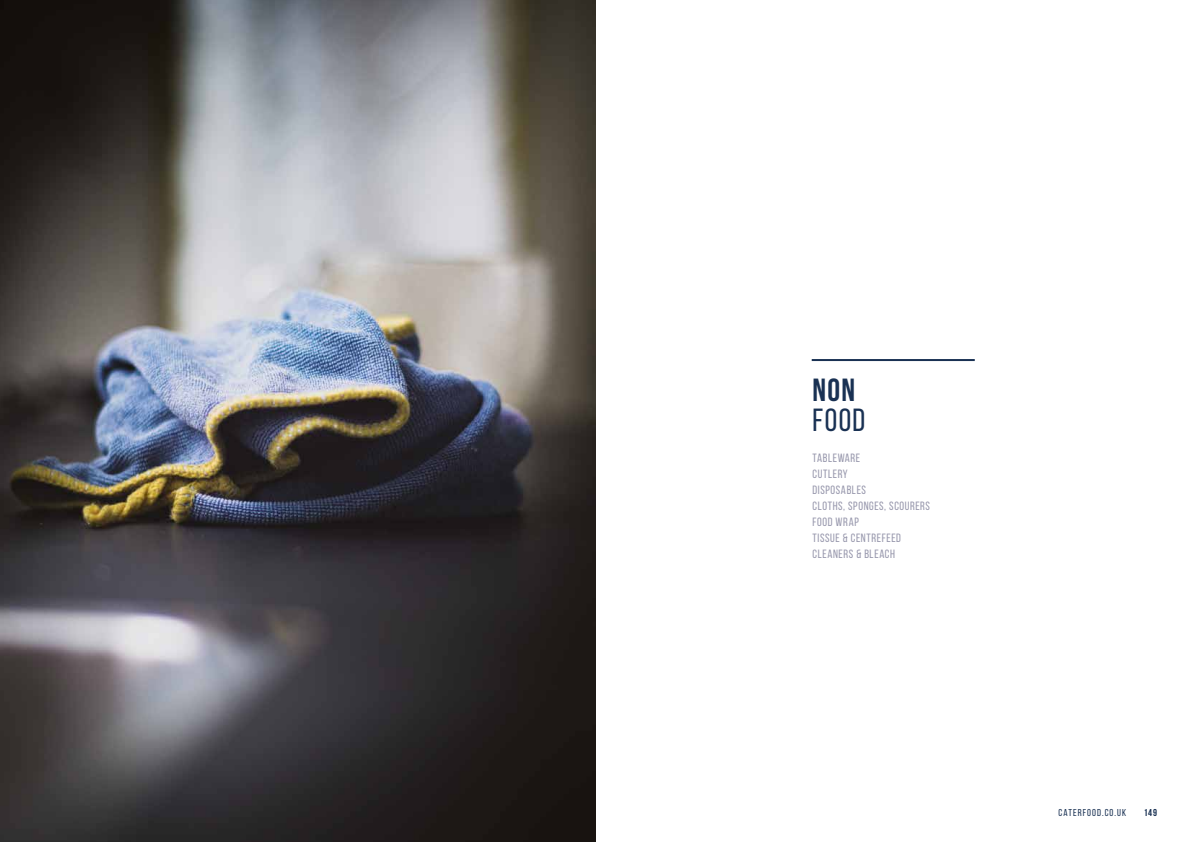
<style>
.page{position:relative;width:1191px;height:842px;background:#fff}
.page>*{position:absolute;margin:0;border:0;box-sizing:border-box;transform-origin:0 0}
.t1{font:32px "Bebas Neue";color:#193153}
.t2{font:700 32px "Bebas Neue";color:#193153}
.t3{font:12px/16px "Bebas Neue";letter-spacing:.05em;color:#9898ad}
.t4{font:10px "Bebas Neue";letter-spacing:.105em;color:#193153}
.t5{font:700 10px "Bebas Neue";color:#193153}
</style>
<div class="page">
<hr style="left:811px;top:359px;width:163px;height:2px;background:#193153">
<img style="left:0;top:0;width:595px;height:842px">
<h1 class="t2" style="left:812px;top:373px;width:44px">NON</h1>
<h1 class="t1" style="left:812px;top:403px;width:54px">FOOD</h1>
<p class="t3" style="left:812px;top:450px;width:119px">TABLEWARE<br>CUTLERY<br>DISPOSABLES<br>CLOTHS, SPONGES, SCOURERS<br>FOOD WRAP<br>TISSUE &amp; CENTREFEED<br>CLEANERS &amp; BLEACH</p>
<p class="t4" style="left:1058px;top:808px;width:69px">CATERFOOD.CO.UK</p>
<p class="t5" style="left:1143px;top:807px;width:15px">149</p>
</div>
